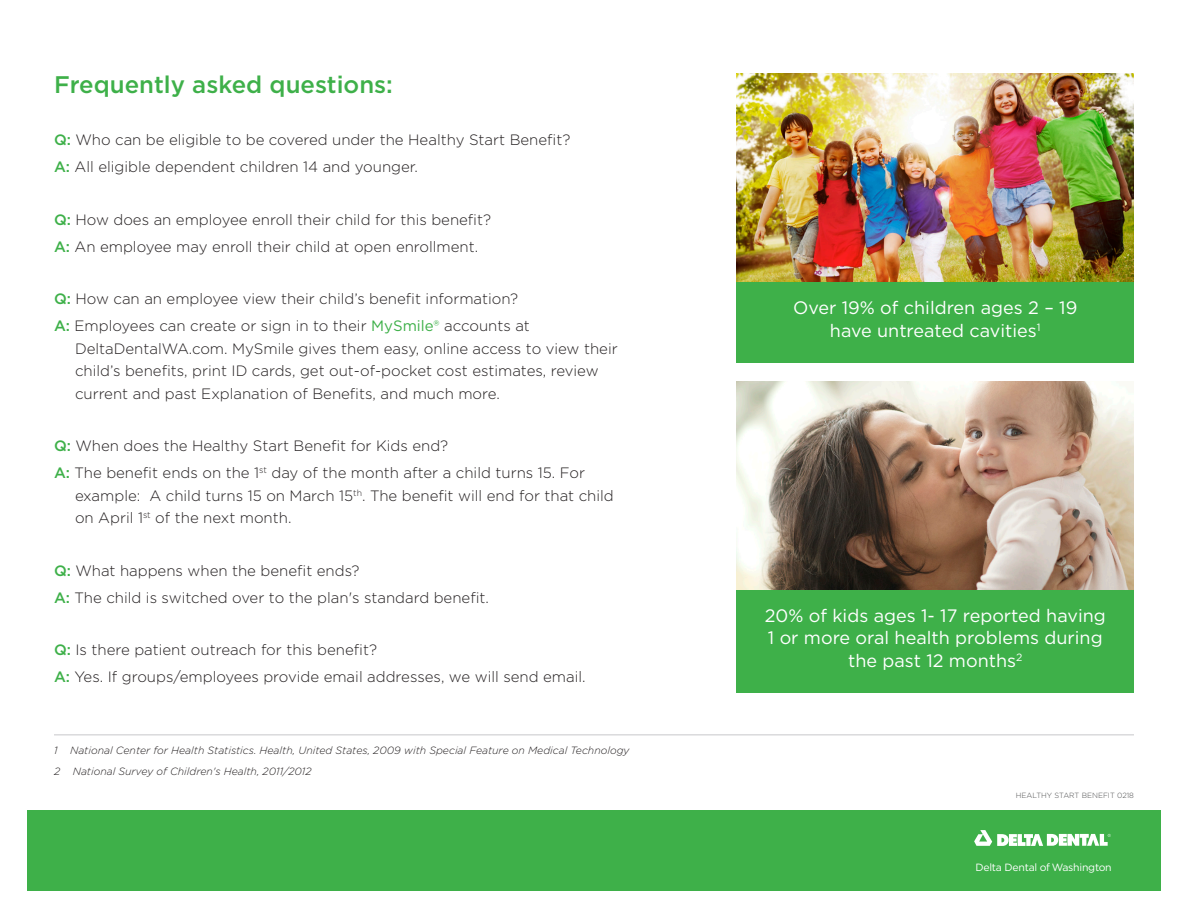
<style>
.page{position:relative;width:1188px;height:918px;background:#fff}
.page>*{position:absolute;margin:0;border:0;box-sizing:border-box;transform-origin:0 0}
.t1{font:500 24px "Gotham";color:#3eb049}
.t2{font:18px/22.5px "Gotham";color:#fff;text-align:center}
.t3{font:300 15px/22.5px "Gotham";color:#231f20}
.t4{font:italic 300 10.5px "Gotham";color:#231f20}
.t5{font:10.5px "Gotham";letter-spacing:-.02em;color:#fff}
.t6{font:300 7.5px "Gotham";color:#4b4c4d}
.s1{font-weight:500;color:#3eb049}
.s2{font-weight:400;color:#3eb049}
</style>
<div class="page">
<div style="left:27px;top:810px;width:1134px;height:81px;background:#3eb049"></div>
<svg style="left:974px;top:830px;width:137px;height:16px"></svg>
<div style="left:736px;top:282px;width:398px;height:81px;background:#3eb049"></div>
<div style="left:736px;top:590px;width:398px;height:103px;background:#3eb049"></div>
<img style="left:736px;top:74px;width:398px;height:208px">
<img style="left:736px;top:381px;width:398px;height:209px">
<hr style="left:54px;top:734px;width:1080px;height:1px;background:#c7c8ca">
<p class="t1" style="left:54px;top:69px;width:340px">Frequently asked questions:</p>
<p class="t3" style="left:54px;top:128px;width:518px"><span class="s1">Q:</span> Who can be eligible to be covered under the Healthy Start Benefit?</p>
<p class="t3" style="left:54px;top:155px;width:366px"><span class="s1">A:</span> All eligible dependent children 14 and younger.</p>
<p class="t3" style="left:54px;top:208px;width:439px"><span class="s1">Q:</span> How does an employee enroll their child for this benefit?</p>
<p class="t3" style="left:54px;top:235px;width:426px"><span class="s1">A:</span> An employee may enroll their child at open enrollment.</p>
<p class="t3" style="left:54px;top:287px;width:466px"><span class="s1">Q:</span> How can an employee view their child’s benefit information?</p>
<p class="t3" style="left:75px;top:314px;width:544px;text-indent:-21px"><span class="s1">A:</span> Employees can create or sign in to their <span class="s2">MySmile®</span> accounts at DeltaDentalWA.com. MySmile gives them easy, online access to view their child’s benefits, print ID cards, get out-of-pocket cost estimates, review current and past Explanation of Benefits, and much more.</p>
<p class="t3" style="left:54px;top:434px;width:396px"><span class="s1">Q:</span> When does the Healthy Start Benefit for Kids end?</p>
<p class="t3" style="left:75px;top:461px;width:540px;text-indent:-21px"><span class="s1">A:</span> The benefit ends on the 1<sup>st</sup> day of the month after a child turns 15. For example: A child turns 15 on March 15<sup>th</sup>. The benefit will end for that child on April 1<sup>st</sup> of the next month.</p>
<p class="t3" style="left:54px;top:559px;width:307px"><span class="s1">Q:</span> What happens when the benefit ends?</p>
<p class="t3" style="left:54px;top:586px;width:436px"><span class="s1">A:</span> The child is switched over to the plan's standard benefit.</p>
<p class="t3" style="left:54px;top:638px;width:325px"><span class="s1">Q:</span> Is there patient outreach for this benefit?</p>
<p class="t3" style="left:54px;top:665px;width:533px"><span class="s1">A:</span> Yes. If groups/employees provide email addresses, we will send email.</p>
<p class="t4" style="left:54px;top:744px;width:577px">1 National Center for Health Statistics. Health, United States, 2009 with Special Feature on Medical Technology</p>
<p class="t4" style="left:54px;top:765px;width:259px">2 National Survey of Children's Health, 2011/2012</p>
<p class="t2" style="left:793px;top:296px;width:286px">Over 19% of children ages 2 – 19 have untreated cavities<sup>1</sup></p>
<p class="t2" style="left:765px;top:604px;width:343px">20% of kids ages 1- 17 reported having<br>1 or more oral health problems during the past 12 months<sup>2</sup></p>
<p class="t6" style="left:1016px;top:790px;width:120px">HEALTHY START BENEFIT 0218</p>
<p class="t5" style="left:975px;top:861px;width:138px">Delta Dental of Washington</p>
</div>
